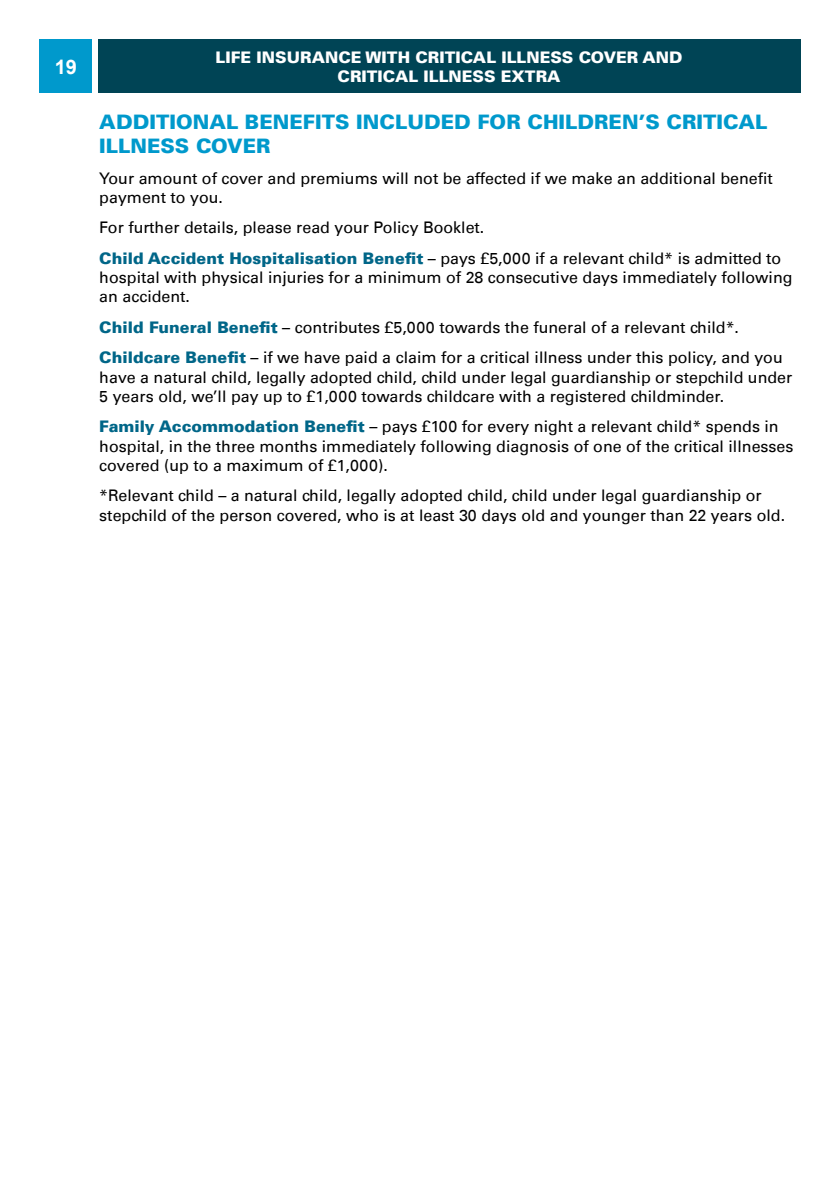
<style>
.page{position:relative;width:840px;height:1191px;background:#fff}
.page>*{position:absolute;margin:0;border:0;box-sizing:border-box;transform-origin:0 0}
.t1{font:900 20px "Univers LT";color:#09c}
.t2{font:700 20px "Arial";color:#fff}
.Body_text_P{font:16px/19.2px "Univers LT";color:#000}
.t3{font:900 16px/19.2px "Univers LT";color:#fff;text-align:center}
.s1{font-weight:900;color:#068}
</style>
<div class="page">
<div style="left:98px;top:40px;width:701px;height:53px;background:#045"></div>
<div style="left:40px;top:40px;width:52px;height:53px;background:#09c"></div>
<p class="t2" style="left:55px;top:52px;width:24px">19</p>
<p class="t3" style="left:215px;top:47px;width:468px">LIFE INSURANCE WITH CRITICAL ILLNESS COVER AND<br>CRITICAL ILLNESS EXTRA</p>
<h4 class="t1" style="left:99px;top:109px;width:669px">ADDITIONAL BENEFITS INCLUDED FOR CHILDREN’S CRITICAL</h4>
<h4 class="t1" style="left:99px;top:133px;width:172px">ILLNESS COVER</h4>
<p class="Body_text_P" style="left:99px;top:168px;width:674px">Your amount of cover and premiums will not be affected if we make an additional benefit payment to you.</p>
<p class="Body_text_P" style="left:99px;top:218px;width:386px">For further details, please read your Policy Booklet.</p>
<p class="Body_text_P" style="left:99px;top:249px;width:683px"><span class="s1">Child Accident Hospitalisation Benefit</span> – pays £5,000 if a relevant child* is admitted to</p>
<p class="Body_text_P" style="left:99px;top:268px;width:694px">hospital with physical injuries for a minimum of 28 consecutive days immediately following</p>
<p class="Body_text_P" style="left:99px;top:287px;width:92px">an accident.</p>
<p class="Body_text_P" style="left:99px;top:318px;width:641px"><span class="s1">Child Funeral Benefit</span> – contributes £5,000 towards the funeral of a relevant child*.</p>
<p class="Body_text_P" style="left:99px;top:348px;width:684px"><span class="s1">Childcare Benefit</span> – if we have paid a claim for a critical illness under this policy, and you</p>
<p class="Body_text_P" style="left:99px;top:367px;width:694px">have a natural child, legally adopted child, child under legal guardianship or stepchild under<br>5 years old, we’ll pay up to £1,000 towards childcare with a registered childminder.</p>
<p class="Body_text_P" style="left:99px;top:417px;width:680px"><span class="s1">Family Accommodation Benefit</span> – pays £100 for every night a relevant child* spends in</p>
<p class="Body_text_P" style="left:99px;top:436px;width:695px">hospital, in the three months immediately following diagnosis of one of the critical illnesses</p>
<p class="Body_text_P" style="left:99px;top:455px;width:290px">covered (up to a maximum of £1,000).</p>
<p class="Body_text_P" style="left:99px;top:486px;width:687px">*Relevant child – a natural child, legally adopted child, child under legal guardianship or stepchild of the person covered, who is at least 30 days old and younger than 22 years old.</p>
</div>
